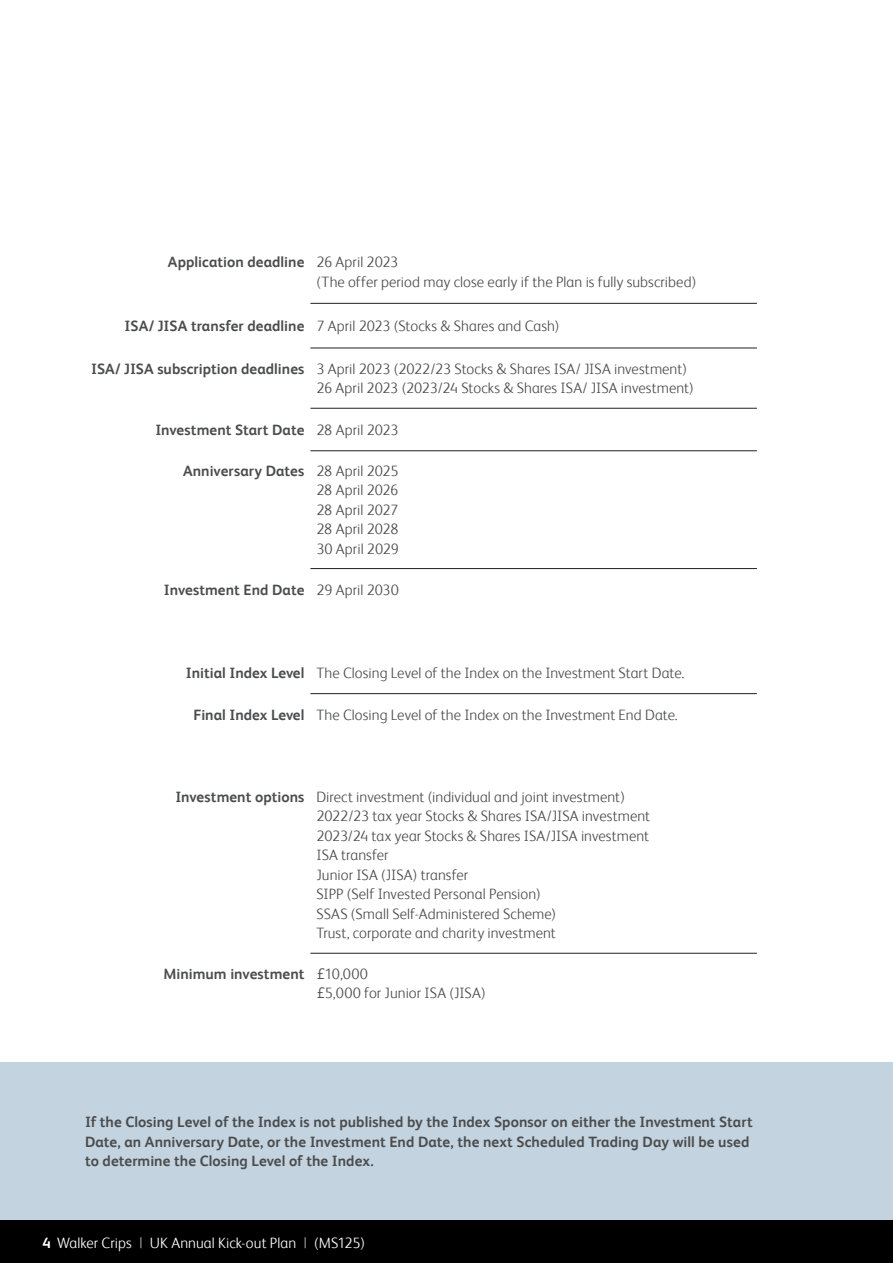
<style>
.page{position:relative;width:893px;height:1263px;background:#fff}
.page>*{position:absolute;margin:0;border:0;box-sizing:border-box;transform-origin:0 0}
.Main_body_text{font:300 15px/19.5px "FS Albert";letter-spacing:.005em;color:#4b4c4d}
.Main_body_text-2{font:700 15px/19.5px "FS Albert";letter-spacing:.005em;color:#4b4c4d}
.Main_body_text-3{font:300 15px "FS Albert";letter-spacing:.005em;color:#fff}
.WC_SI_new_Table_1B{font:700 15px "FS Albert";color:#4b4c4d}
.s1{font-family:"Avenir";font-weight:400}
.s2{font-weight:700}
.s3{font-weight:400;color:#939598}
</style>
<div class="page">
<div style="left:0;top:1062px;width:893px;height:158px;background:#c3d3df"></div>
<hr style="left:310px;top:303px;width:447px;height:1px;background:#231f20">
<hr style="left:310px;top:348px;width:447px;height:1px;background:#231f20">
<hr style="left:310px;top:408px;width:447px;height:1px;background:#231f20">
<hr style="left:310px;top:450px;width:447px;height:1px;background:#231f20">
<hr style="left:310px;top:568px;width:447px;height:1px;background:#231f20">
<hr style="left:310px;top:693px;width:447px;height:1px;background:#231f20">
<hr style="left:310px;top:953px;width:447px;height:1px;background:#231f20">
<div style="left:0;top:1220px;width:893px;height:43px;background:#000"></div>
<p class="Main_body_text-2" style="left:168px;top:252px;width:138px">Application deadline</p>
<p class="Main_body_text" style="left:316px;top:252px;width:381px">26 April 2023<br>(The offer period may close early if the Plan is fully subscribed)</p>
<p class="Main_body_text-2" style="left:125px;top:316px;width:181px">ISA/ JISA transfer deadline</p>
<p class="Main_body_text" style="left:316px;top:316px;width:244px">7 April 2023 (Stocks &amp; Shares and Cash)</p>
<p class="Main_body_text-2" style="left:91px;top:359px;width:215px">ISA/ JISA subscription deadlines</p>
<p class="Main_body_text" style="left:316px;top:359px;width:379px">3 April 2023 (2022/23 Stocks &amp; Shares ISA/ JISA investment)<br>26 April 2023 (2023/24 Stocks &amp; Shares ISA/ JISA investment)</p>
<p class="Main_body_text-2" style="left:155px;top:420px;width:150px">Investment Start Date</p>
<p class="Main_body_text" style="left:316px;top:420px;width:84px">28 April 2023</p>
<p class="Main_body_text-2" style="left:183px;top:461px;width:123px">Anniversary Dates</p>
<p class="Main_body_text" style="left:316px;top:461px;width:84px;text-align:justify">28 April 2025<br>28 April 2026<br>28 April 2027<br>28 April 2028<br>30 April 2029</p>
<p class="Main_body_text-2" style="left:164px;top:580px;width:142px">Investment End Date</p>
<p class="Main_body_text" style="left:316px;top:580px;width:84px">29 April 2030</p>
<p class="Main_body_text-2" style="left:186px;top:663px;width:120px">Initial Index Level</p>
<p class="Main_body_text" style="left:316px;top:663px;width:370px">The Closing Level of the Index on the Investment Start Date.</p>
<p class="WC_SI_new_Table_1B" style="left:193px;top:706px;width:112px">Final Index Level</p>
<p class="Main_body_text" style="left:316px;top:705px;width:363px">The Closing Level of the Index on the Investment End Date.</p>
<p class="Main_body_text-2" style="left:175px;top:787px;width:131px">Investment options</p>
<p class="Main_body_text" style="left:316px;top:787px;width:335px">Direct investment (individual and joint investment)<br>2022/23 tax year Stocks &amp; Shares ISA/JISA investment 2023/24 tax year Stocks &amp; Shares ISA/JISA investment ISA transfer<br>Junior ISA (JISA) transfer<br>SIPP (Self Invested Personal Pension)<br>SSAS (Small Self-Administered Scheme)<br>Trust, corporate and charity investment</p>
<p class="Main_body_text-2" style="left:163px;top:964px;width:142px">Minimum investment</p>
<p class="Main_body_text" style="left:316px;top:964px;width:171px"><span class="s1">£</span>10,000<br><span class="s1">£</span>5,000 for Junior ISA (JISA)</p>
<p class="Main_body_text-2" style="left:85px;top:1112px;width:669px">If the Closing Level of the Index is not published by the Index Sponsor on either the Investment Start<br>Date, an Anniversary Date, or the Investment End Date, the next Scheduled Trading Day will be used to determine the Closing Level of the Index.</p>
<p class="Main_body_text-3" style="left:43px;top:1234px;width:324px"><span class="s2">4</span> Walker Crips <span class="s3">|</span> UK Annual Kick-out Plan <span class="s3">|</span> (MS125)</p>
</div>
